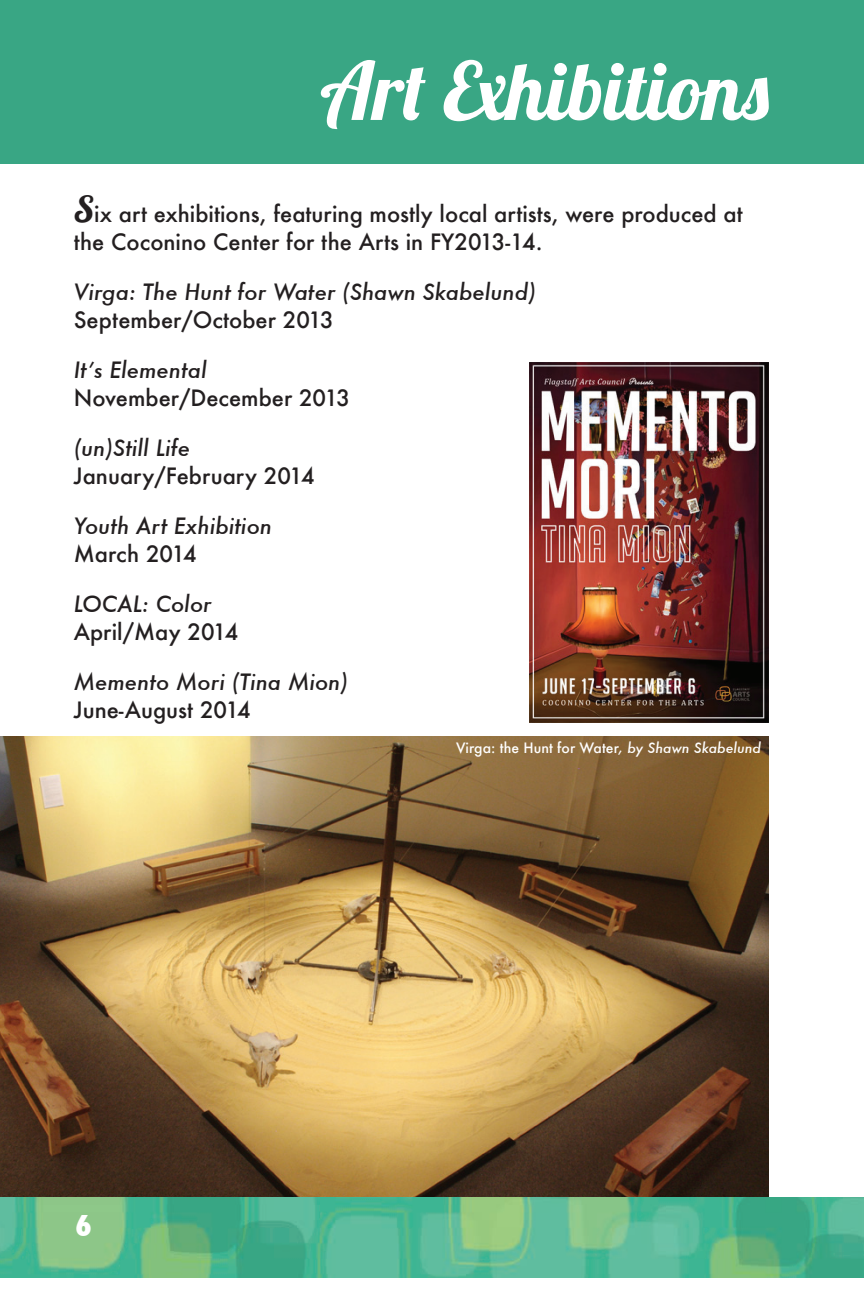
<style>
.page{position:relative;width:864px;height:1296px;background:#fff}
.page>*{position:absolute;margin:0;border:0;box-sizing:border-box;transform-origin:0 0}
.t1{font:80px "Lobster 1.4";color:#fff}
.t2{font:800 condensed 28px "Futura";color:#fff}
.t3{font:500 22px/28px "Futura";color:#231f20}
.t4{font:italic 500 22px "Futura";color:#231f20}
.t5{font:500 14px "Futura";color:#fff}
.s1{font-family:"Lobster 1.4";font-weight:400;font-size:36px}
.s2{font-style:italic}
</style>
<div class="page">
<img style="left:0;top:737px;width:769px;height:460px">
<div style="left:0;top:0;width:864px;height:164px;background:#39a684"></div>
<img style="left:0;top:1197px;width:864px;height:81px">
<img style="left:529px;top:362px;width:240px;height:360px">
<h1 class="t1" style="left:320px;top:40px;width:450px">Art Exhibitions</h1>
<p class="t3" style="left:74px;top:200px;width:671px"><span class="s1">S</span>ix art exhibitions, featuring mostly local artists, were produced at the Coconino Center for the Arts in FY2013-14.</p>
<p class="t4" style="left:74px;top:277px;width:464px">Virga: The Hunt for Water (Shawn Skabelund)</p>
<p class="t3" style="left:74px;top:306px;width:262px">September/October 2013</p>
<p class="t4" style="left:74px;top:355px;width:135px">It’s Elemental</p>
<p class="t3" style="left:74px;top:384px;width:278px">November/December 2013</p>
<p class="t4" style="left:74px;top:433px;width:118px">(un)Still Life</p>
<p class="t3" style="left:74px;top:462px;width:242px">January/February 2014</p>
<p class="t4" style="left:74px;top:511px;width:200px">Youth Art Exhibition</p>
<p class="t3" style="left:74px;top:540px;width:125px">March 2014</p>
<p class="t4" style="left:74px;top:589px;width:139px">LOCAL: Color</p>
<p class="t3" style="left:74px;top:618px;width:166px">April/May 2014</p>
<p class="t4" style="left:74px;top:667px;width:276px">Memento Mori (Tina Mion)</p>
<p class="t3" style="left:74px;top:696px;width:179px">June-August 2014</p>
<p class="t2" style="left:75px;top:1207px;width:18px">6</p>
<p class="t5" style="left:456px;top:738px;width:307px">Virga: the Hunt for Water<span class="s2">, by Shawn Skabelund</span></p>
</div>
